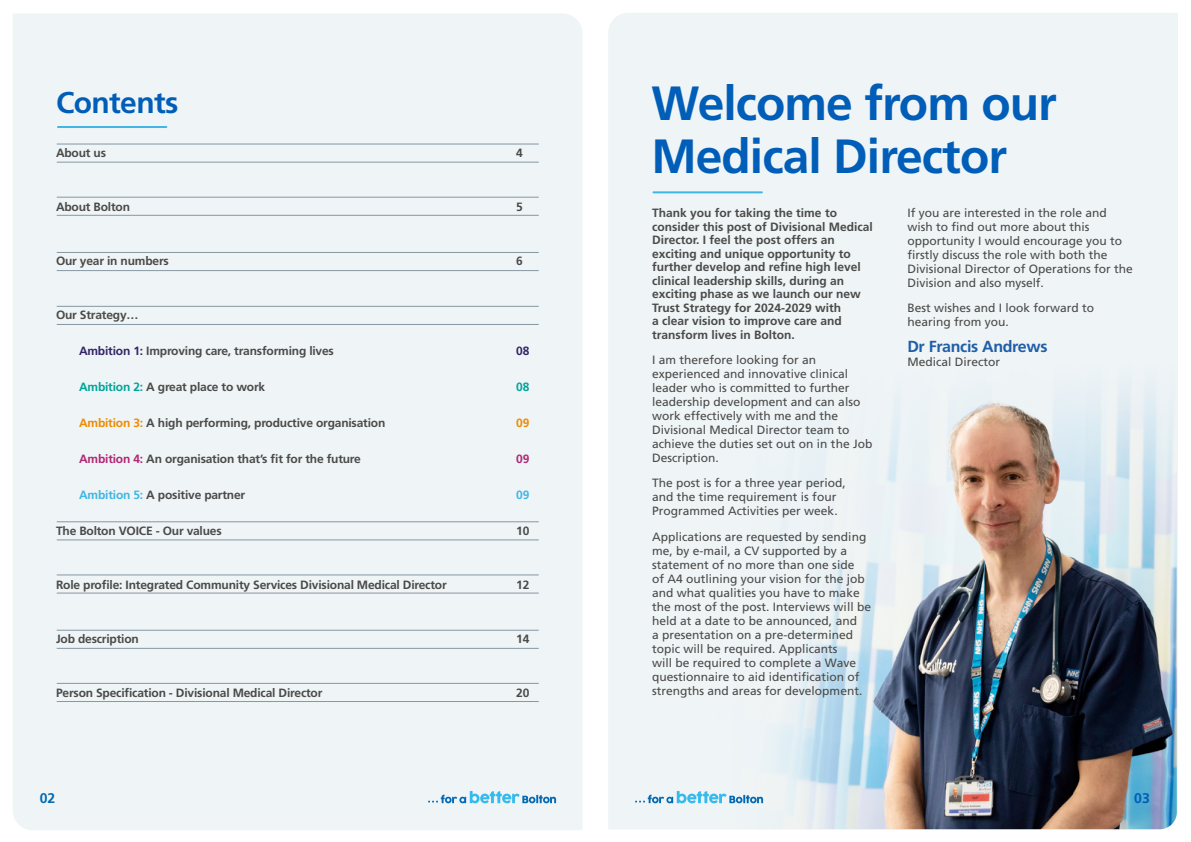
<style>
.page{position:relative;width:1191px;height:842px;background:#fff}
.page>*{position:absolute;margin:0;border:0;box-sizing:border-box;transform-origin:0 0}
.t1{font:700 48px/53px "Frutiger LT Pro";letter-spacing:-.02em;color:#005eb8}
.t2{font:700 30px "Frutiger LT Pro";letter-spacing:-.02em;color:#005eb8}
.t3{font:700 16px "Frutiger LT Pro";letter-spacing:-.02em;color:#1f5ea9}
.t4{font:700 14px "Frutiger LT Pro";color:#0369b3}
.t5{font:700 14px "Frutiger LT Pro";color:#005eb8}
.t6{font:12px/14px "Frutiger LT Pro";color:#4a4a49}
.t7{font:700 12px/13.5px "Frutiger LT Pro";letter-spacing:-.015em;color:#4a4a49}
.t8{font:700 12px "Frutiger LT Pro";color:#322668}
.t9{font:700 12px "Frutiger LT Pro";color:#00a49a}
.t10{font:700 12px "Frutiger LT Pro";color:#ed8b01}
.t11{font:700 12px "Frutiger LT Pro";color:#b02775}
.t12{font:700 12px "Frutiger LT Pro";color:#3fb6e5}
.s1{color:#322668}
.s2{color:#00a49a}
.s3{color:#ed8b01}
.s4{color:#b02775}
.s5{color:#3fb6e5}
</style>
<div class="page">
<div style="left:13px;top:14px;width:569px;height:816px;background:#eff4f6"></div>
<div style="left:608px;top:13px;width:570px;height:816px;background:#eff4f6"></div>
<img style="left:643px;top:289px;width:533px;height:540px">
<svg style="left:428px;top:791px;width:128px;height:12px"></svg>
<hr style="left:653px;top:191px;width:109px;height:2px;background:#41b6e6">
<svg style="left:635px;top:791px;width:128px;height:12px"></svg>
<hr style="left:58px;top:126px;width:108px;height:2px;background:#41b6e6">
<hr style="left:57px;top:162px;width:482px;height:1px;background:#8698a3">
<hr style="left:57px;top:144px;width:482px;height:1px;background:#8698a3">
<hr style="left:57px;top:215px;width:482px;height:1px;background:#8698a3">
<hr style="left:57px;top:197px;width:482px;height:1px;background:#8698a3">
<hr style="left:57px;top:270px;width:482px;height:1px;background:#8698a3">
<hr style="left:57px;top:252px;width:482px;height:1px;background:#8698a3">
<hr style="left:57px;top:324px;width:482px;height:1px;background:#8698a3">
<hr style="left:57px;top:306px;width:482px;height:1px;background:#8698a3">
<hr style="left:57px;top:540px;width:482px;height:1px;background:#8698a3">
<hr style="left:57px;top:522px;width:482px;height:1px;background:#8698a3">
<hr style="left:57px;top:593px;width:482px;height:1px;background:#8698a3">
<hr style="left:57px;top:575px;width:482px;height:1px;background:#8698a3">
<hr style="left:57px;top:648px;width:482px;height:1px;background:#8698a3">
<hr style="left:57px;top:630px;width:482px;height:1px;background:#8698a3">
<hr style="left:57px;top:701px;width:482px;height:1px;background:#8698a3">
<hr style="left:57px;top:683px;width:482px;height:1px;background:#8698a3">
<h2 class="t2" style="left:56px;top:85px;width:124px">Contents</h2>
<p class="t7" style="left:56px;top:146px;width:52px">About us</p>
<p class="t7" style="left:516px;top:146px;width:8px">4</p>
<p class="t7" style="left:56px;top:200px;width:76px">About Bolton</p>
<p class="t7" style="left:516px;top:200px;width:8px">5</p>
<p class="t7" style="left:56px;top:254px;width:114px">Our year in numbers</p>
<p class="t7" style="left:516px;top:254px;width:8px">6</p>
<p class="t7" style="left:56px;top:308px;width:84px">Our Strategy…</p>
<p class="t7" style="left:79px;top:344px;width:256px"><span class="s1">Ambition 1:</span> Improving care, transforming lives</p>
<p class="t8" style="left:516px;top:344px;width:15px">08</p>
<p class="t7" style="left:79px;top:380px;width:188px"><span class="s2">Ambition 2:</span> A great place to work</p>
<p class="t9" style="left:516px;top:380px;width:15px">08</p>
<p class="t7" style="left:79px;top:416px;width:308px"><span class="s3">Ambition 3:</span> A high performing, productive organisation</p>
<p class="t10" style="left:516px;top:416px;width:15px">09</p>
<p class="t7" style="left:79px;top:452px;width:283px"><span class="s4">Ambition 4:</span> An organisation that’s fit for the future</p>
<p class="t11" style="left:516px;top:452px;width:15px">09</p>
<p class="t7" style="left:79px;top:488px;width:168px"><span class="s5">Ambition 5:</span> A positive partner</p>
<p class="t12" style="left:516px;top:488px;width:15px">09</p>
<p class="t7" style="left:56px;top:524px;width:167px">The Bolton VOICE - Our values</p>
<p class="t7" style="left:516px;top:524px;width:15px">10</p>
<p class="t7" style="left:56px;top:578px;width:392px">Role profile: Integrated Community Services Divisional Medical Director</p>
<p class="t7" style="left:516px;top:578px;width:15px">12</p>
<p class="t7" style="left:56px;top:632px;width:84px">Job description</p>
<p class="t7" style="left:516px;top:632px;width:15px">14</p>
<p class="t7" style="left:56px;top:686px;width:268px">Person Specification - Divisional Medical Director</p>
<p class="t7" style="left:516px;top:686px;width:15px">20</p>
<p class="t4" style="left:40px;top:790px;width:17px">02</p>
<h1 class="t1" style="left:651px;top:76px;width:407px">Welcome from our<br>Medical Director</h1>
<p class="t7" style="left:652px;top:206px;width:222px">Thank you for taking the time to consider this post of Divisional Medical Director. I feel the post offers an exciting and unique opportunity to further develop and refine high level clinical leadership skills, during an exciting phase as we launch our new Trust Strategy for 2024-2029 with<br>a clear vision to improve care and transform lives in Bolton.</p>
<p class="t6" style="left:652px;top:353px;width:222px">I am therefore looking for an experienced and innovative clinical leader who is committed to further leadership development and can also work effectively with me and the<br>Divisional Medical Director team to achieve the duties set out on in the Job<br>Description.</p>
<p class="t6" style="left:652px;top:476px;width:195px">The post is for a three year period, and the time requirement is four<br>Programmed Activities per week.</p>
<p class="t6" style="left:652px;top:529px;width:220px">Applications are requested by sending me, by e-mail, a CV supported by a statement of no more than one side<br>of A4 outlining your vision for the job and what qualities you have to make the most of the post. Interviews will be held at a date to be announced, and<br>a presentation on a pre-determined topic will be required. Applicants<br>will be required to complete a Wave questionnaire to aid identification of strengths and areas for development.</p>
<p class="t6" style="left:907px;top:206px;width:227px">If you are interested in the role and wish to find out more about this opportunity I would encourage you to firstly discuss the role with both the Divisional Director of Operations for the Division and also myself.</p>
<p class="t6" style="left:907px;top:301px;width:188px">Best wishes and I look forward to hearing from you.</p>
<h3 class="t3" style="left:907px;top:337px;width:142px">Dr Francis Andrews</h3>
<p class="t6" style="left:907px;top:355px;width:94px">Medical Director</p>
<p class="t5" style="left:1134px;top:790px;width:17px">03</p>
</div>
